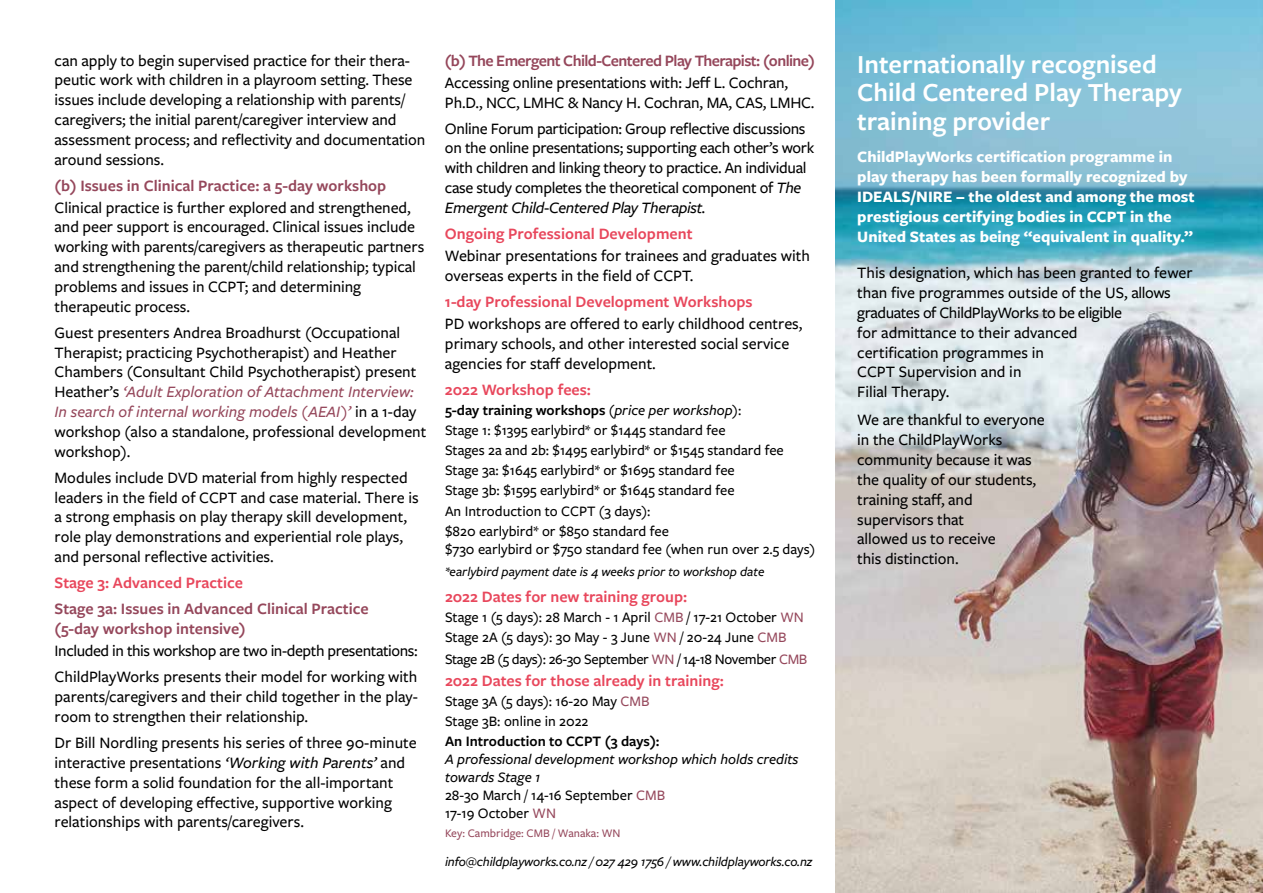
<style>
.page{position:relative;width:1263px;height:893px;background:#fff}
.page>*{position:absolute;margin:0;border:0;box-sizing:border-box;transform-origin:0 0}
.t1{font:600 27px/28.5px "Freight Sans Pro";color:#fff}
.t2{font:500 16.5px/19.8px "Freight Sans Pro";letter-spacing:-.005em;color:#000}
.t3{font:700 16.5px/19.8px "Freight Sans Pro";color:#fff}
.t4{font:600 16.5px "Freight Sans Pro";color:#e8475c}
.t5{font:600 16.5px/19.8px "Freight Sans Pro";color:#95475b}
.t6{font:500 16.5px/26.2px "Freight Sans Pro";letter-spacing:-.025em;color:#000}
.t7{font:600 16.5px "Freight Sans Pro";letter-spacing:-.035em;color:#95475b}
.t8{font:500 15px/20.1px "Freight Sans Pro";color:#000}
.t9{font:italic 500 15px/18px "Freight Sans Pro";color:#000}
.t10{font:500 15px "Freight Sans Pro";letter-spacing:-.025em;color:#000}
.t11{font:600 15px "Freight Sans Pro";color:#000}
.t12{font:italic 500 13.5px "Freight Sans Pro";letter-spacing:-.005em;color:#000}
.t13{font:500 12px "Freight Sans Pro";color:#95475b}
.s1{font-style:italic;color:#95475b}
.s2{font-style:italic}
.s3{font-weight:600}
.s4{color:#95475b}
.s5{font-style:normal}
.s6{font-style:normal;color:#95475b}
</style>
<div class="page">
<img style="left:836px;top:0;width:427px;height:893px">
<p class="t2" style="left:55px;top:50px;width:372px">can apply to begin supervised practice for their thera&shy;peutic work with children in a playroom setting. These issues include developing a relationship with parents/ caregivers; the initial parent/caregiver interview and assessment process; and reflectivity and documentation around sessions.</p>
<p class="t5" style="left:55px;top:175px;width:333px">(b) Issues in Clinical Practice: a 5-day workshop</p>
<p class="t2" style="left:55px;top:197px;width:371px">Clinical practice is further explored and strengthened, and peer support is encouraged. Clinical issues include working with parents/caregivers as therapeutic partners and strengthening the parent/child relationship; typical problems and issues in CCPT; and determining therapeutic process.</p>
<p class="t2" style="left:55px;top:322px;width:373px">Guest presenters Andrea Broadhurst (Occupational Therapist; practicing Psychotherapist) and Heather Chambers (Consultant Child Psychotherapist) present Heather’s <span class="s1">‘Adult Exploration of Attachment Interview:<br>In search of internal working models (AEAI)’</span> in a 1-day workshop (also a standalone, professional development workshop).</p>
<p class="t2" style="left:55px;top:467px;width:366px">Modules include DVD material from highly respected leaders in the field of CCPT and case material. There is a strong emphasis on play therapy skill development, role play demonstrations and experiential role plays, and personal reflective activities.</p>
<p class="t4" style="left:55px;top:572px;width:190px">Stage 3: Advanced Practice</p>
<p class="t5" style="left:55px;top:598px;width:316px">Stage 3a: Issues in Advanced Clinical Practice (5-day workshop intensive)</p>
<p class="t6" style="left:55px;top:637px;width:365px">Included in this workshop are two in-depth presentations:<br>ChildPlayWorks presents their model for working with</p>
<p class="t2" style="left:55px;top:686px;width:365px">parents/caregivers and their child together in the play&shy;room to strengthen their relationship.</p>
<p class="t2" style="left:55px;top:732px;width:364px">Dr Bill Nordling presents his series of three 90-minute interactive presentations <span class="s2">‘Working with Parents’</span> and these form a solid foundation for the all-important aspect of developing effective, supportive working relationships with parents/caregivers.</p>
<p class="t7" style="left:445px;top:49px;width:372px">(b) The Emergent Child-Centered Play Therapist: (online)</p>
<p class="t2" style="left:445px;top:72px;width:371px">Accessing online presentations with: Jeff L. Cochran,<br>Ph.D., NCC, LMHC &amp; Nancy H. Cochran, MA, CAS, LMHC.</p>
<p class="t2" style="left:445px;top:118px;width:371px">Online Forum participation: Group reflective discussions on the online presentations; supporting each other’s work with children and linking theory to practice. An individual case study completes the theoretical component of <span class="s2">The Emergent Child-Centered Play Therapist.</span></p>
<p class="t4" style="left:445px;top:222px;width:249px">Ongoing Professional Development</p>
<p class="t2" style="left:445px;top:245px;width:367px">Webinar presentations for trainees and graduates with overseas experts in the field of CCPT.</p>
<p class="t4" style="left:445px;top:290px;width:309px">1-day Professional Development Workshops</p>
<p class="t2" style="left:445px;top:313px;width:359px">PD workshops are offered to early childhood centres, primary schools, and other interested social service agencies for staff development.</p>
<p class="t4" style="left:445px;top:378px;width:148px">2022 Workshop fees:</p>
<p class="t8" style="left:445px;top:399px;width:340px"><span class="s3">5-day training workshops</span> <span class="s2">(price per workshop)</span>:<br>Stage 1: $1395 earlybird* or $1445 standard fee<br>Stages 2a and 2b: $1495 earlybird* or $1545 standard fee Stage 3a: $1645 earlybird* or $1695 standard fee<br>Stage 3b: $1595 earlybird* or $1645 standard fee<br>An Introduction to CCPT (3 days):<br>$820 earlybird* or $850 standard fee</p>
<p class="t8" style="left:445px;top:538px;width:372px">$730 earlybird or $750 standard fee (when run over 2.5 days)</p>
<p class="t12" style="left:445px;top:562px;width:321px">*earlybird payment date is 4 weeks prior to workshop date</p>
<p class="t4" style="left:445px;top:585px;width:244px">2022 Dates for new training group:</p>
<p class="t8" style="left:445px;top:606px;width:360px">Stage 1 (5 days): 28 March - 1 April <span class="s4">CMB</span> / 17-21 October <span class="s4">WN<br></span>Stage 2A (5 days): 30 May - 3 June <span class="s4">WN</span> / 20-24 June <span class="s4">CMB</span></p>
<p class="t10" style="left:445px;top:649px;width:364px">Stage 2B (5 days): 26-30 September <span class="s4">WN</span> / 14-18 November <span class="s4">CMB</span></p>
<p class="t4" style="left:445px;top:669px;width:280px">2022 Dates for those already in training:</p>
<p class="t8" style="left:445px;top:691px;width:206px">Stage 3A (5 days): 16-20 May <span class="s4">CMB<br></span>Stage 3B: online in 2022</p>
<p class="t11" style="left:445px;top:731px;width:216px">An Introduction to CCPT (3 days):</p>
<p class="t9" style="left:445px;top:750px;width:355px">A professional development workshop which holds credits towards Stage 1<br><span class="s5">28-30 March / 14-16 September</span> <span class="s6">CMB<br></span><span class="s5">17-19 October</span> <span class="s6">WN</span></p>
<p class="t13" style="left:445px;top:825px;width:177px">Key: Cambridge: CMB / Wanaka: WN</p>
<p class="t12" style="left:445px;top:853px;width:369px">info@childplayworks.co.nz / 027 429 1756 / www.childplayworks.co.nz</p>
<h1 class="t1" style="left:857px;top:49px;width:326px">Internationally recognised<br>Child Centered Play Therapy training provider</h1>
<p class="t3" style="left:857px;top:146px;width:339px">ChildPlayWorks certification programme in play therapy has been formally recognized by IDEALS/NIRE – the oldest and among the most prestigious certifying bodies in CCPT in the United States as being “equivalent in quality.”</p>
<p class="t2" style="left:857px;top:262px;width:337px">This designation, which has been granted to fewer than five programmes outside of the US, allows graduates of ChildPlayWorks to be eligible<br>for admittance to their advanced<br>certification programmes in<br>CCPT Supervision and in<br>Filial Therapy.</p>
<p class="t2" style="left:857px;top:410px;width:189px">We are thankful to everyone in the ChildPlayWorks community because it was the quality of our students, training staff, and supervisors that<br>allowed us to receive<br>this distinction.</p>
</div>
